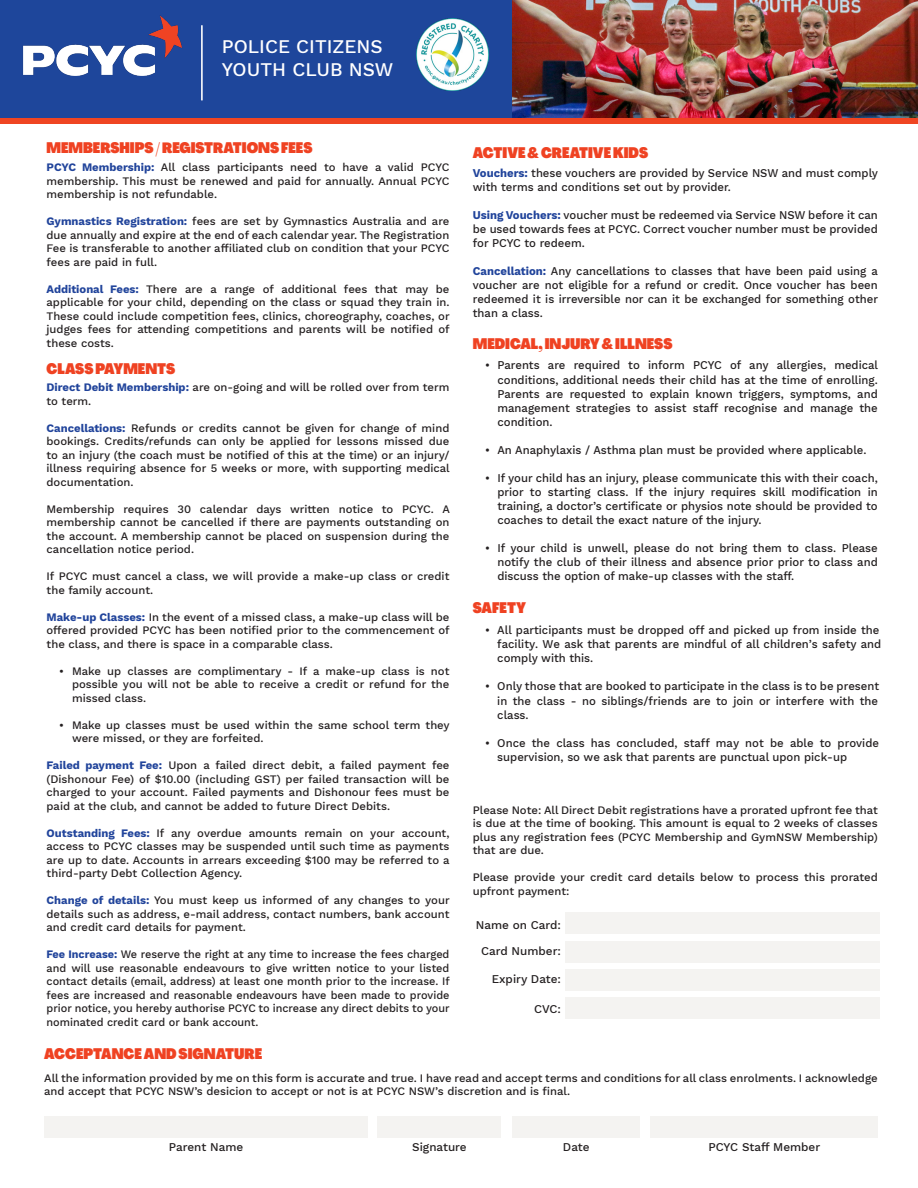
<style>
.page{position:relative;width:918px;height:1188px;background:#fff}
.page>*{position:absolute;margin:0;border:0;box-sizing:border-box;transform-origin:0 0}
.t1{font:500 19.05px "Work Sans";color:#fff}
.t2{font:900 15px "Agrandir Tight";color:#ef4222}
.t3{font:500 11.7px/14.1px "Work Sans";color:#231f20;text-align:justify;scale:.96 1}
.t4{font:500 11.7px "Work Sans";color:#231f20}
.t5{font:500 11.25px/13.5px "Work Sans";color:#231f20;text-align:justify}
.t6{font:500 11.25px/13.5px "Work Sans";color:#231f20;text-align:justify;scale:.96 1}
.s1{font-weight:700;color:#21449b}
</style>
<div class="page">
<div style="left:0;top:0;width:918px;height:123px;background:#1e469b"></div>
<img style="left:513px;top:0;width:405px;height:118px">
<hr style="left:201px;top:25px;width:2px;height:75px;background:#fff">
<img style="left:23px;top:15px;width:159px;height:61px">
<img style="left:416px;top:18px;width:72px;height:72px">
<div style="left:0;top:118px;width:918px;height:5px;background:#ef4522"></div>
<div style="left:566px;top:912px;width:314px;height:22px;background:#f4f3f1"></div>
<div style="left:566px;top:941px;width:314px;height:22px;background:#f4f3f1"></div>
<div style="left:566px;top:969px;width:314px;height:22px;background:#f4f3f1"></div>
<div style="left:566px;top:997px;width:314px;height:22px;background:#f4f3f1"></div>
<div style="left:44px;top:1116px;width:324px;height:22px;background:#f4f3f1"></div>
<div style="left:378px;top:1116px;width:123px;height:22px;background:#f4f3f1"></div>
<div style="left:513px;top:1116px;width:127px;height:22px;background:#f4f3f1"></div>
<div style="left:651px;top:1116px;width:227px;height:22px;background:#f4f3f1"></div>
<p class="t1" style="left:222px;top:35px;width:162px">POLICE CITIZENS</p>
<p class="t1" style="left:222px;top:58px;width:173px">YOUTH CLUB NSW</p>
<p class="t2" style="left:47px;top:138px;width:267px">MEMBERSHIPS / REGISTRATIONS FEES</p>
<p class="t5" style="left:47px;top:161px;width:404px"><span class="s1">PCYC Membership:</span> All class participants need to have a valid PCYC membership. This must be renewed and paid for annually. Annual PCYC membership is not refundable.</p>
<p class="t5" style="left:47px;top:215px;width:404px"><span class="s1">Gymnastics Registration:</span> fees are set by Gymnastics Australia and are due annually and expire at the end of each calendar year. The Registration Fee is transferable to another affiliated club on condition that your PCYC fees are paid in full.</p>
<p class="t5" style="left:47px;top:282px;width:405px"><span class="s1">Additional Fees:</span> There are a range of additional fees that may be applicable for your child, depending on the class or squad they train in.<br>These could include competition fees, clinics, choreography, coaches, or judges fees for attending competitions and parents will be notified of these costs.</p>
<p class="t5" style="left:47px;top:381px;width:404px"><span class="s1">Direct Debit Membership:</span> are on-going and will be rolled over from term to term.</p>
<p class="t5" style="left:47px;top:422px;width:405px"><span class="s1">Cancellations:</span> Refunds or credits cannot be given for change of mind bookings. Credits/refunds can only be applied for lessons missed due to an injury (the coach must be notified of this at the time) or an injury/ illness requiring absence for 5 weeks or more, with supporting medical documentation.</p>
<p class="t5" style="left:47px;top:503px;width:405px">Membership requires 30 calendar days written notice to PCYC. A membership cannot be cancelled if there are payments outstanding on the account. A membership cannot be placed on suspension during the cancellation notice period.</p>
<p class="t5" style="left:47px;top:570px;width:404px">If PCYC must cancel a class, we will provide a make-up class or credit the family account.</p>
<p class="t5" style="left:47px;top:611px;width:405px"><span class="s1">Make-up Classes:</span> In the event of a missed class, a make-up class will be offered provided PCYC has been notified prior to the commencement of the class, and there is space in a comparable class.</p>
<p class="t5" style="left:72px;top:665px;width:379px;text-indent:-13px">• Make up classes are complimentary - If a make-up class is not possible you will not be able to receive a credit or refund for the missed class.</p>
<p class="t5" style="left:72px;top:719px;width:379px;text-indent:-13px">• Make up classes must be used within the same school term they were missed, or they are forfeited.</p>
<p class="t5" style="left:47px;top:759px;width:404px"><span class="s1">Failed payment Fee:</span> Upon a failed direct debit, a failed payment fee (Dishonour Fee) of $10.00 (including GST) per failed transaction will be charged to your account. Failed payments and Dishonour fees must be paid at the club, and cannot be added to future Direct Debits.</p>
<p class="t5" style="left:47px;top:827px;width:405px"><span class="s1">Outstanding Fees:</span> If any overdue amounts remain on your account, access to PCYC classes may be suspended until such time as payments are up to date. Accounts in arrears exceeding $100 may be referred to a third-party Debt Collection Agency.</p>
<p class="t5" style="left:47px;top:894px;width:405px"><span class="s1">Change of details:</span> You must keep us informed of any changes to your details such as address, e-mail address, contact numbers, bank account and credit card details for payment.</p>
<p class="t6" style="left:47px;top:948px;width:422px"><span class="s1">Fee Increase:</span> We reserve the right at any time to increase the fees charged and will use reasonable endeavours to give written notice to your listed contact details (email, address) at least one month prior to the increase. If fees are increased and reasonable endeavours have been made to provide prior notice, you hereby authorise PCYC to increase any direct debits to your nominated credit card or bank account.</p>
<p class="t2" style="left:47px;top:359px;width:130px">CLASS PAYMENTS</p>
<p class="t2" style="left:44px;top:1044px;width:220px">ACCEPTANCE AND SIGNATURE</p>
<p class="t2" style="left:473px;top:143px;width:177px">ACTIVE &amp; CREATIVE KIDS</p>
<p class="t3" style="left:473px;top:166px;width:424px"><span class="s1">Vouchers:</span> these vouchers are provided by Service NSW and must comply with terms and conditions set out by provider.</p>
<p class="t3" style="left:473px;top:209px;width:423px"><span class="s1">Using Vouchers:</span> voucher must be redeemed via Service NSW before it can be used towards fees at PCYC. Correct voucher number must be provided for PCYC to redeem.</p>
<p class="t3" style="left:473px;top:265px;width:424px"><span class="s1">Cancellation:</span> Any cancellations to classes that have been paid using a voucher are not eligible for a refund or credit. Once voucher has been redeemed it is irreversible nor can it be exchanged for something other than a class.</p>
<p class="t2" style="left:473px;top:334px;width:201px">MEDICAL, INJURY &amp; ILLNESS</p>
<p class="t3" style="left:497px;top:359px;width:398px;text-indent:-12px">• Parents are required to inform PCYC of any allergies, medical conditions, additional needs their child has at the time of enrolling.<br>Parents are requested to explain known triggers, symptoms, and management strategies to assist staff recognise and manage the condition.</p>
<p class="t3" style="left:485px;top:443px;width:399px">• An Anaphylaxis / Asthma plan must be provided where applicable.</p>
<p class="t3" style="left:497px;top:471px;width:398px;text-indent:-12px">• If your child has an injury, please communicate this with their coach, prior to starting class. If the injury requires skill modification in training, a doctor’s certificate or physios note should be provided to coaches to detail the exact nature of the injury.</p>
<p class="t3" style="left:497px;top:542px;width:398px;text-indent:-12px">• If your child is unwell, please do not bring them to class. Please notify the club of their illness and absence prior prior to class and discuss the option of make-up classes with the staff.</p>
<p class="t2" style="left:473px;top:598px;width:55px">SAFETY</p>
<p class="t3" style="left:497px;top:624px;width:402px;text-align:left;text-indent:-12px">• All participants must be dropped off and picked up from inside the facility. We ask that parents are mindful of all children’s safety and comply with this.</p>
<p class="t3" style="left:497px;top:680px;width:399px;text-indent:-12px">• Only those that are booked to participate in the class is to be present in the class - no siblings/friends are to join or interfere with the class.</p>
<p class="t3" style="left:497px;top:736px;width:399px;text-indent:-12px">• Once the class has concluded, staff may not be able to provide supervision, so we ask that parents are punctual upon pick-up</p>
<p class="t5" style="left:473px;top:803px;width:407px">Please Note: All Direct Debit registrations have a prorated upfront fee that is due at the time of booking. This amount is equal to 2 weeks of classes plus any registration fees (PCYC Membership and GymNSW Membership) that are due.</p>
<p class="t5" style="left:473px;top:871px;width:407px">Please provide your credit card details below to process this prorated upfront payment:</p>
<p class="t4" style="left:476px;top:918px;width:87px">Name on Card:</p>
<p class="t4" style="left:481px;top:944px;width:81px">Card Number:</p>
<p class="t4" style="left:492px;top:972px;width:71px">Expiry Date:</p>
<p class="t4" style="left:534px;top:1002px;width:29px">CVC:</p>
<p class="t5" style="left:44px;top:1072px;width:835px">All the information provided by me on this form is accurate and true. I have read and accept terms and conditions for all class enrolments. I acknowledge and accept that PCYC NSW’s desicion to accept or not is at PCYC NSW’s discretion and is final.</p>
<p class="t4" style="left:169px;top:1140px;width:76px">Parent Name</p>
<p class="t4" style="left:412px;top:1140px;width:56px">Signature</p>
<p class="t4" style="left:563px;top:1140px;width:28px">Date</p>
<p class="t4" style="left:708px;top:1140px;width:113px">PCYC Staff Member</p>
</div>
